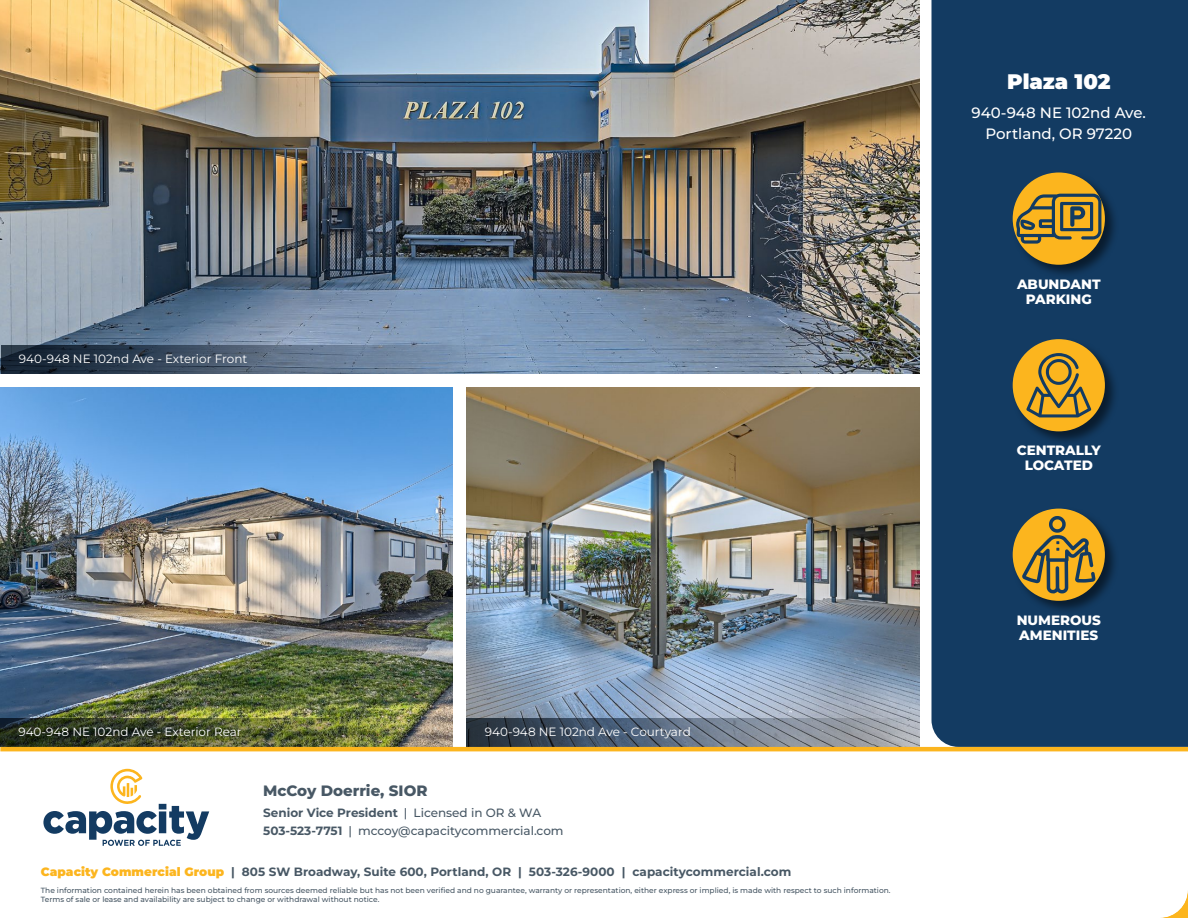
<style>
.page{position:relative;width:1188px;height:918px;background:#fff}
.page>*{position:absolute;margin:0;border:0;box-sizing:border-box;transform-origin:0 0}
.t1{font:900 21px "Montserrat";color:#fff}
.t2{font:500 15px/21px "Montserrat";color:#fff;text-align:center}
.t3{font:800 15px "Montserrat";color:#485865}
.t4{font:800 13.5px/15px "Montserrat";color:#fff;text-align:center}
.t5{font:700 12px "Montserrat";letter-spacing:.005em;color:#485865}
.t6{font:12px "Montserrat";color:#fff}
.t7{font:500 12px/18px "Montserrat";color:#485865}
.t8{font:500 7.5px/9px "Montserrat";color:#485865}
.s1{font-weight:700}
.s2{font-weight:900;color:#fcb51e}
</style>
<div class="page">
<img style="left:0;top:0;width:920px;height:373px">
<img style="left:0;top:387px;width:453px;height:332px">
<img style="left:466px;top:387px;width:454px;height:360px">
<div style="left:932px;top:0;width:256px;height:747px;background:#133b62"></div>
<div style="left:1011px;top:171px;width:108px;height:108px;background:#000;opacity:.53"></div>
<div style="left:1013px;top:172px;width:92px;height:93px;background:#fcb51e;border-radius:50%"></div>
<svg style="left:1016px;top:194px;width:85px;height:50px"></svg>
<div style="left:1011px;top:338px;width:108px;height:108px;background:#000;opacity:.53"></div>
<div style="left:1013px;top:339px;width:92px;height:92px;background:#fcb51e;border-radius:50%"></div>
<svg style="left:1026px;top:353px;width:65px;height:64px"></svg>
<div style="left:1011px;top:507px;width:108px;height:108px;background:#000;opacity:.53"></div>
<div style="left:1013px;top:509px;width:92px;height:92px;background:#fcb51e;border-radius:50%"></div>
<svg style="left:1022px;top:516px;width:73px;height:77px"></svg>
<svg style="left:1px;top:345px;width:501px;height:28px;background:#4d6076"></svg>
<img style="left:0;top:719px;width:453px;height:28px">
<svg style="left:467px;top:719px;width:452px;height:28px;background:#65707e"></svg>
<hr style="left:0;top:747px;width:1188px;height:4px;background:#fcb51e">
<svg style="left:43px;top:769px;width:166px;height:77px"></svg>
<svg style="left:1161px;top:891px;width:27px;height:27px"></svg>
<h3 class="t6" style="left:19px;top:351px;width:230px">940-948 NE 102nd Ave - Exterior Front</h3>
<h3 class="t6" style="left:18px;top:724px;width:225px">940-948 NE 102nd Ave - Exterior Rear</h3>
<h3 class="t6" style="left:485px;top:724px;width:208px">940-948 NE 102nd Ave - Courtyard</h3>
<h2 class="t3" style="left:263px;top:781px;width:166px">McCoy Doerrie, SIOR</h2>
<h3 class="t7" style="left:263px;top:803px;width:302px"><span class="s1">Senior Vice President</span> | Licensed in OR &amp; WA<br><span class="s1">503-523-7751</span> | mccoy@capacitycommercial.com</h3>
<h3 class="t5" style="left:41px;top:864px;width:752px"><span class="s2">Capacity Commercial Group</span> | 805 SW Broadway, Suite 600, Portland, OR | 503-326-9000 | capacitycommercial.com</h3>
<p class="t8" style="left:41px;top:886px;width:851px">The information contained herein has been obtained from sources deemed reliable but has not been verified and no guarantee, warranty or representation, either express or implied, is made with respect to such information.<br>Terms of sale or lease and availability are subject to change or withdrawal without notice.</p>
<h1 class="t1" style="left:1007px;top:68px;width:105px">Plaza 102</h1>
<h2 class="t2" style="left:972px;top:102px;width:176px">940-948 NE 102nd Ave.<br>Portland, OR 97220</h2>
<h3 class="t4" style="left:1017px;top:276px;width:85px">ABUNDANT<br>PARKING</h3>
<h3 class="t4" style="left:1017px;top:443px;width:85px">CENTRALLY<br>LOCATED</h3>
<h3 class="t4" style="left:1017px;top:612px;width:86px;text-align:left">NUMEROUS<br>AMENITIES</h3>
</div>
